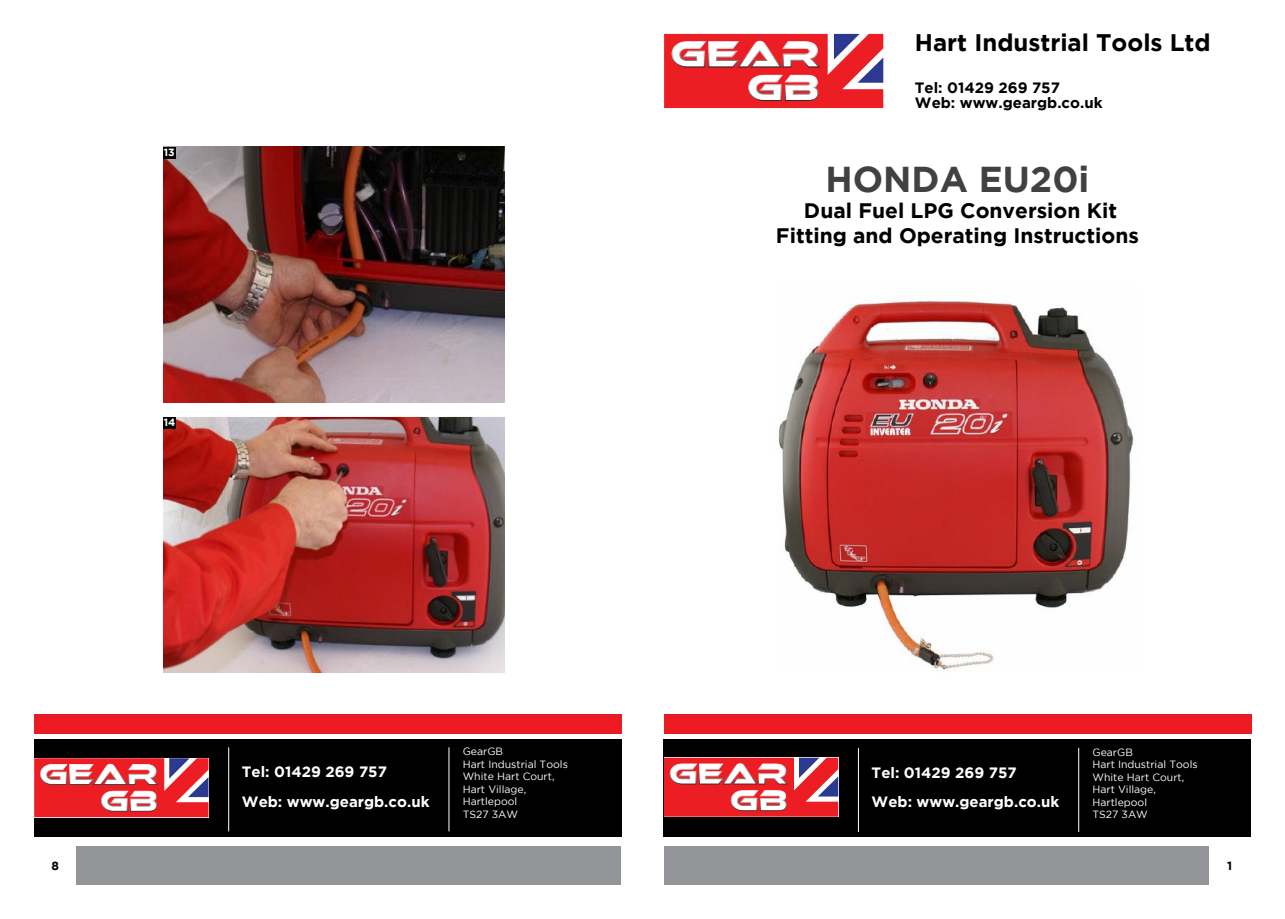
<style>
.page{position:relative;width:1285px;height:919px;background:#fff}
.page>*{position:absolute;margin:0;border:0;box-sizing:border-box;transform-origin:0 0}
.t1{font:700 35.85px "Gotham";color:#414042}
.t2{font:700 23.85px "Gotham";color:#000}
.t3{font:700 20.85px/25px "Gotham";color:#000;text-align:center}
.t4{font:700 15px/29.8px "Gotham";color:#fff}
.t5{font:700 15px/15px "Gotham";color:#000}
.t6{font:700 12px "Gotham";color:#000}
.t7{font:10.5px/12.6px "Gotham";color:#fff}
.t8{font:700 10.5px "Gotham";color:#fff}
</style>
<div class="page">
<img style="left:163px;top:147px;width:341px;height:255px">
<img style="left:163px;top:417px;width:341px;height:255px">
<svg style="left:664px;top:34px;width:219px;height:74px"></svg>
<div style="left:163px;top:147px;width:13px;height:11px;background:#000"></div>
<div style="left:163px;top:417px;width:13px;height:11px;background:#000"></div>
<div style="left:34px;top:714px;width:587px;height:19px;background:#ec1b22"></div>
<div style="left:34px;top:739px;width:587px;height:97px;background:#000"></div>
<div style="left:77px;top:846px;width:544px;height:38px;background:#939598"></div>
<hr style="left:228px;top:747px;width:1px;height:84px;background:#fff">
<hr style="left:448px;top:747px;width:1px;height:84px;background:#fff">
<svg style="left:34px;top:758px;width:174px;height:59px;background:#e45e66"></svg>
<div style="left:663px;top:714px;width:587px;height:20px;background:#ec1b22"></div>
<div style="left:663px;top:739px;width:587px;height:97px;background:#000"></div>
<div style="left:663px;top:846px;width:545px;height:38px;background:#939598"></div>
<hr style="left:857px;top:747px;width:1px;height:84px;background:#fff">
<hr style="left:1078px;top:747px;width:1px;height:84px;background:#fff">
<svg style="left:663px;top:757px;width:175px;height:59px;background:#e35e66"></svg>
<img style="left:778px;top:300px;width:356px;height:370px">
<p class="t8" style="left:164px;top:148px;width:12px">13</p>
<p class="t8" style="left:164px;top:418px;width:13px">14</p>
<h3 class="t4" style="left:242px;top:757px;width:189px">Tel: 01429 269 757<br>Web: www.geargb.co.uk</h3>
<p class="t7" style="left:462px;top:745px;width:107px">GearGB<br>Hart Industrial Tools<br>White Hart Court,<br>Hart Village,<br>Hartlepool<br>TS27 3AW</p>
<h2 class="t2" style="left:914px;top:34px;width:297px">Hart Industrial Tools Ltd</h2>
<h3 class="t5" style="left:914px;top:81px;width:189px">Tel: 01429 269 757<br>Web: www.geargb.co.uk</h3>
<h1 class="t1" style="left:825px;top:166px;width:265px">HONDA EU20i</h1>
<h3 class="t3" style="left:775px;top:199px;width:364px">Dual Fuel LPG Conversion Kit<br>Fitting and Operating Instructions</h3>
<h3 class="t4" style="left:871px;top:758px;width:189px">Tel: 01429 269 757<br>Web: www.geargb.co.uk</h3>
<p class="t7" style="left:1092px;top:746px;width:107px">GearGB<br>Hart Industrial Tools<br>White Hart Court,<br>Hart Village,<br>Hartlepool<br>TS27 3AW</p>
<p class="t6" style="left:52px;top:861px;width:9px">8</p>
<p class="t6" style="left:1226px;top:861px;width:7px">1</p>
</div>
